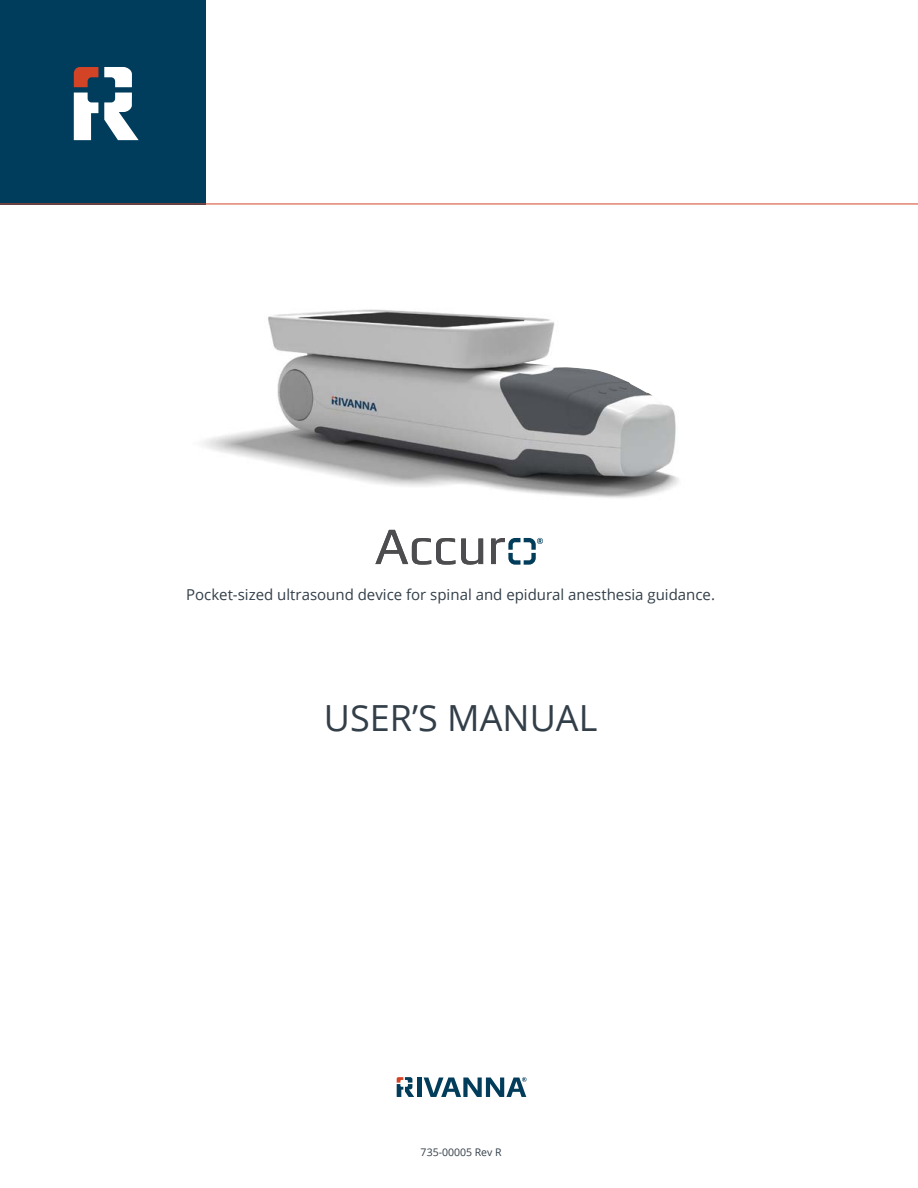
<style>
.page{position:relative;width:918px;height:1188px;background:#fff}
.page>*{position:absolute;margin:0;border:0;box-sizing:border-box;transform-origin:0 0}
.t1{font:36px "Open Sans";color:#323e48}
.t2{font:15px "Open Sans";color:#323e48}
.t3{font:10.5px "Open Sans";color:#323e48}
</style>
<div class="page">
<img style="left:202px;top:309px;width:477px;height:189px">
<svg style="left:375px;top:530px;width:80px;height:35px"></svg>
<svg style="left:461px;top:539px;width:22px;height:26px"></svg>
<svg style="left:491px;top:538px;width:52px;height:27px"></svg>
<div style="left:417px;top:1078px;width:5px;height:19px;background:#013d5b"></div>
<svg style="left:397px;top:1077px;width:17px;height:20px"></svg>
<svg style="left:424px;top:1077px;width:103px;height:20px"></svg>
<div style="left:0;top:0;width:205px;height:204px;background:#003c5b"></div>
<svg style="left:74px;top:93px;width:24px;height:47px"></svg>
<svg style="left:104px;top:93px;width:35px;height:47px"></svg>
<svg style="left:104px;top:67px;width:28px;height:20px"></svg>
<svg style="left:74px;top:67px;width:24px;height:20px"></svg>
<hr style="left:0;top:204px;width:918px;height:1px;background:#d14727">
<p class="t2" style="left:186px;top:584px;width:530px">Pocket-sized ultrasound device for spinal and epidural anesthesia guidance.</p>
<h1 class="t1" style="left:324px;top:693px;width:275px">USER’S MANUAL</h1>
<p class="t3" style="left:421px;top:1145px;width:83px">735-00005 Rev R</p>
</div>
